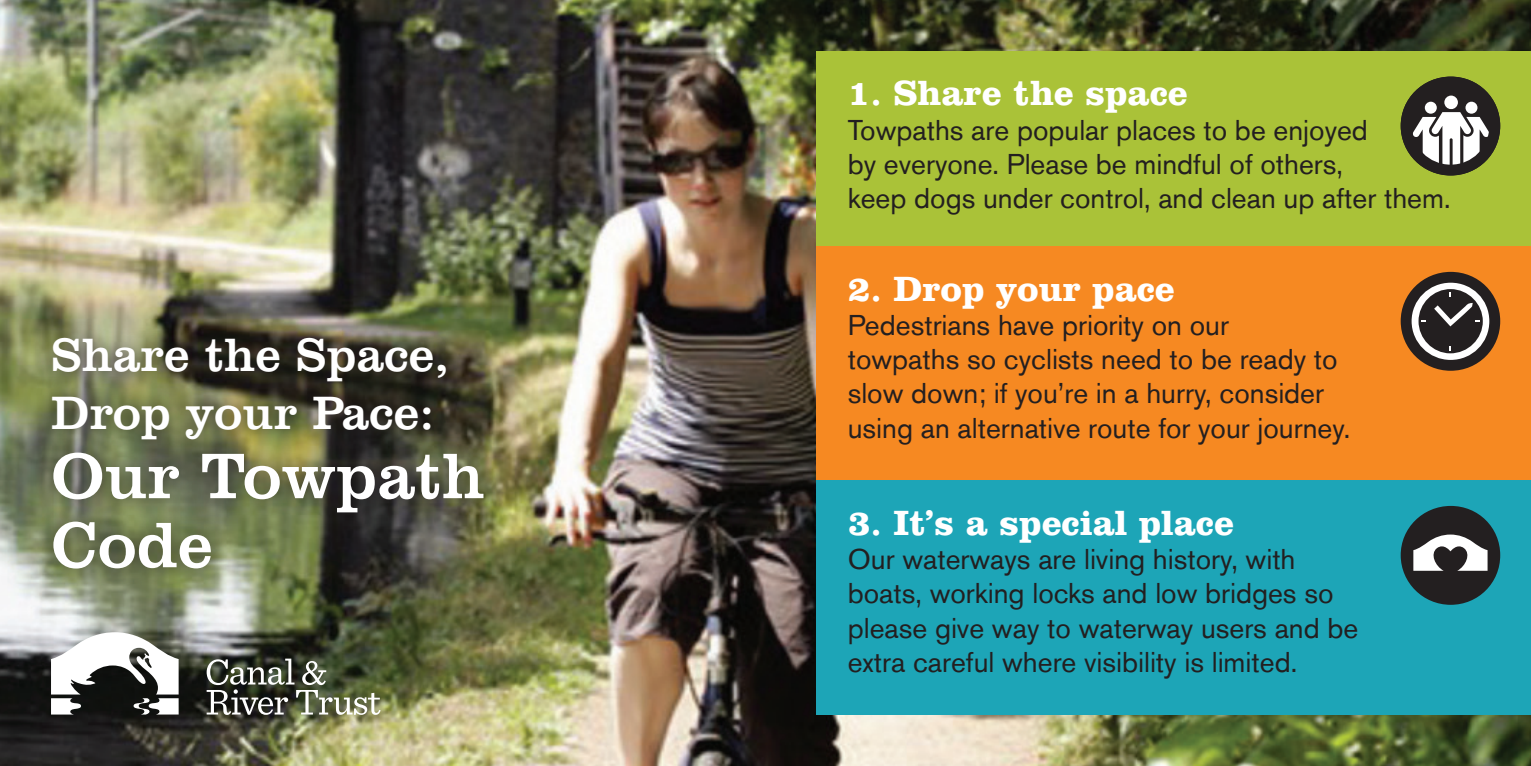
<style>
.page{position:relative;width:1531px;height:766px;background:#fff}
.page>*{position:absolute;margin:0;border:0;box-sizing:border-box;transform-origin:0 0}
.t1{font:66px "Clarendon BT";color:#fff}
.t2{font:48px "Clarendon BT";color:#fff}
.t3{font:700 36px "Clarendon BT";color:#fff}
.t4{font:28.5px "Akzidenz Grotesk Pro";color:#231f20}
</style>
<div class="page">
<img style="left:0;top:0;width:1531px;height:765px">
<div style="left:34px;top:319px;width:467px;height:267px;background:#231f20;opacity:.75"></div>
<svg style="left:207px;top:658px;width:174px;height:56px;background:#5f6554"></svg>
<svg style="left:51px;top:632px;width:128px;height:82px"></svg>
<div style="left:816px;top:52px;width:715px;height:195px;background:#aac238"></div>
<div style="left:816px;top:247px;width:715px;height:233px;background:#f68922"></div>
<div style="left:816px;top:480px;width:715px;height:234px;background:#1da5b7"></div>
<div style="left:1400px;top:272px;width:100px;height:99px;background:#231f20;border-radius:50%"></div>
<svg style="left:1411px;top:282px;width:78px;height:78px"></svg>
<svg style="left:1400px;top:76px;width:100px;height:99px"></svg>
<div style="left:1400px;top:505px;width:100px;height:99px;background:#231f20;border-radius:50%"></div>
<svg style="left:1413px;top:534px;width:74px;height:36px"></svg>
<p class="t2" style="left:51px;top:325px;width:400px">Share the Space,</p>
<p class="t2" style="left:51px;top:383px;width:385px">Drop your Pace:</p>
<p class="t1" style="left:51px;top:434px;width:435px">Our Towpath</p>
<p class="t1" style="left:51px;top:503px;width:163px">Code</p>
<p class="t3" style="left:848px;top:71px;width:342px">1. Share the space</p>
<p class="t4" style="left:848px;top:111px;width:522px">Towpaths are popular places to be enjoyed</p>
<p class="t4" style="left:848px;top:145px;width:497px">by everyone. Please be mindful of others,</p>
<p class="t4" style="left:848px;top:180px;width:604px">keep dogs under control, and clean up after them.</p>
<p class="t3" style="left:848px;top:266px;width:329px">2. Drop your pace</p>
<p class="t4" style="left:848px;top:306px;width:383px">Pedestrians have priority on our</p>
<p class="t4" style="left:848px;top:340px;width:491px">towpaths so cyclists need to be ready to</p>
<p class="t4" style="left:848px;top:375px;width:478px">slow down; if you’re in a hurry, consider</p>
<p class="t4" style="left:848px;top:409px;width:504px">using an alternative route for your journey.</p>
<p class="t3" style="left:848px;top:500px;width:388px">3. It’s a special place</p>
<p class="t4" style="left:848px;top:540px;width:449px">Our waterways are living history, with</p>
<p class="t4" style="left:848px;top:574px;width:487px">boats, working locks and low bridges so</p>
<p class="t4" style="left:848px;top:609px;width:512px">please give way to waterway users and be</p>
<p class="t4" style="left:848px;top:643px;width:451px">extra careful where visibility is limited.</p>
</div>
